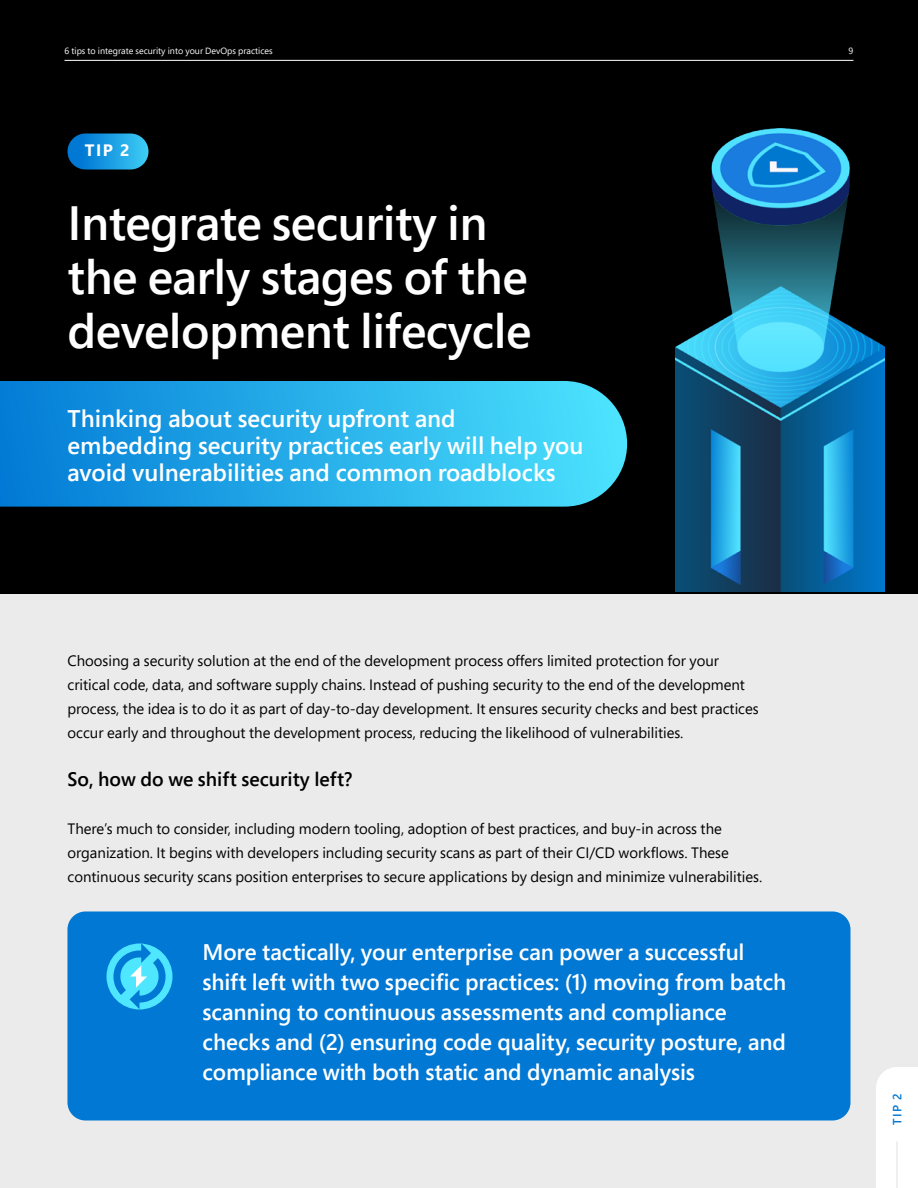
<style>
.page{position:relative;width:918px;height:1188px;background:#000}
.page>*{position:absolute;margin:0;border:0;box-sizing:border-box;transform-origin:0 0}
.t1{font:600 48px/54px "Segoe Pro";letter-spacing:-.01em;color:#fff}
.t2{font:600 24px/27px "Segoe Pro";color:#fff}
.t3{font:600 22.5px/30px "Segoe Pro";letter-spacing:-.005em;color:#fff}
.t4{font:600 19.5px "Segoe Pro";color:#000}
.t5{font:700 16.5px "Segoe Pro";color:#fff}
.t6{font:15px/24px "Segoe Pro";color:#000}
.t7{font:600 12px "Segoe Pro";color:#0078d4}
.t8{font:9px "Segoe Pro";color:#fff}
</style>
<div class="page">
<div style="left:0;top:540px;width:918px;height:648px;background:#ebebeb"></div>
<svg style="left:0;top:381px;width:627px;height:126px;background:#25aae5"></svg>
<div style="left:876px;top:1067px;width:42px;height:121px;background:#fff"></div>
<hr style="left:896px;top:1142px;width:2px;height:46px;background:#ebebeb">
<div style="left:0;top:532px;width:918px;height:62px;background:#000"></div>
<div style="left:67px;top:912px;width:783px;height:208px;background:#0078d4;border-radius:18px"></div>
<img style="left:675px;top:128px;width:210px;height:464px">
<svg style="left:106px;top:943px;width:66px;height:67px"></svg>
<div style="left:68px;top:134px;width:80px;height:36px;background:linear-gradient(to right,#006cd0,#3bc8f2);border-radius:18px"></div>
<hr style="left:65px;top:60px;width:788px;height:1px;background:#fff">
<p class="t8" style="left:65px;top:45px;width:210px">6 tips to integrate security into your DevOps practices</p>
<p class="t8" style="left:849px;top:45px;width:6px">9</p>
<p class="t5" style="left:85px;top:138px;width:46px">TIP 2</p>
<h1 class="t1" style="left:68px;top:195px;width:465px">Integrate security in the early stages of the development lifecycle</h1>
<h2 class="t2" style="left:68px;top:404px;width:518px">Thinking about security upfront and embedding security practices early will help you avoid vulnerabilities and common roadblocks</h2>
<p class="t6" style="left:68px;top:648px;width:693px">Choosing a security solution at the end of the development process offers limited protection for your critical code, data, and software supply chains. Instead of pushing security to the end of the development process, the idea is to do it as part of day-to-day development. It ensures security checks and best practices occur early and throughout the development process, reducing the likelihood of vulnerabilities.</p>
<h3 class="t4" style="left:68px;top:766px;width:286px">So, how do we shift security left?</h3>
<p class="t6" style="left:68px;top:816px;width:696px">There’s much to consider, including modern tooling, adoption of best practices, and buy-in across the organization. It begins with developers including security scans as part of their CI/CD workflows. These continuous security scans position enterprises to secure applications by design and minimize vulnerabilities.</p>
<p class="t3" style="left:202px;top:936px;width:585px">More tactically, your enterprise can power a successful shift left with two specific practices: (1) moving from batch scanning to continuous assessments and compliance checks and (2) ensuring code quality, security posture, and compliance with both static and dynamic analysis</p>
<p class="t7" style="left:889px;top:1125px;width:33px;rotate:-90deg">TIP 2</p>
</div>
